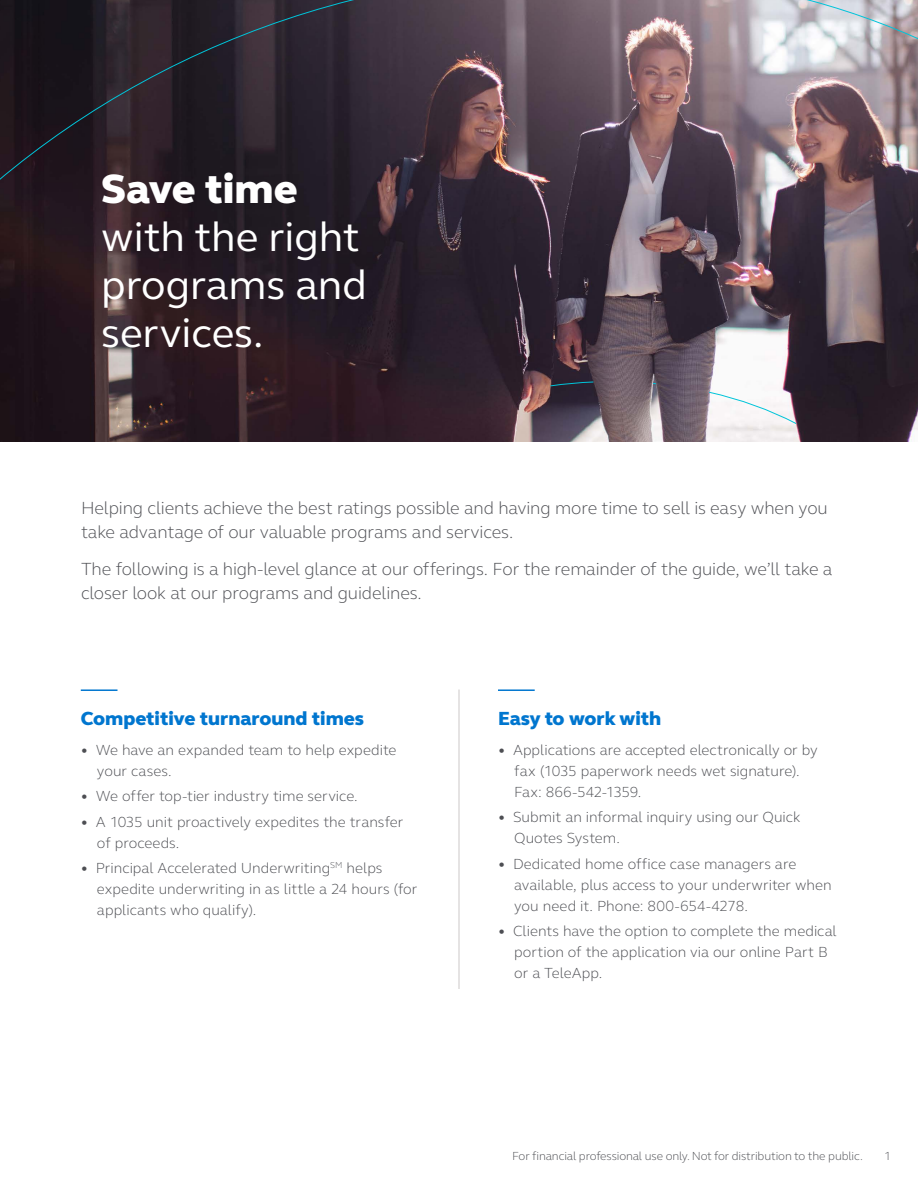
<style>
.page{position:relative;width:918px;height:1188px;background:#fff}
.page>*{position:absolute;margin:0;border:0;box-sizing:border-box;transform-origin:0 0}
.t1{font:42px/48px "FS Elliot Pro";color:#fff}
.t2{font:800 42px "FS Elliot Pro";color:#fff}
.t3{font:800 19.5px "FS Elliot Pro";color:#0076cf}
.t4{font:300 18px/24px "FS Elliot Pro";letter-spacing:-.01em;color:#4d4e53}
.t5{font:300 15px/21px "FS Elliot Pro";color:#4d4e53}
.t6{font:300 12px "FS Elliot Pro";letter-spacing:-.01em;color:#4d4e53}
.s1{font-weight:700}
</style>
<div class="page">
<hr style="left:459px;top:690px;width:1px;height:299px;background:#ccc9c8">
<svg style="left:0;top:0;width:918px;height:442px;background:#4d3f48"></svg>
<hr style="left:81px;top:689px;width:37px;height:2px;background:#0076cf">
<hr style="left:498px;top:689px;width:37px;height:2px;background:#0076cf">
<h1 class="t2" style="left:101px;top:161px;width:198px">Save time</h1>
<h1 class="t1" style="left:101px;top:212px;width:267px">with the right programs and services.</h1>
<p class="t4" style="left:81px;top:495px;width:748px">Helping clients achieve the best ratings possible and having more time to sell is easy when you take advantage of our valuable programs and services.</p>
<p class="t4" style="left:81px;top:557px;width:753px">The following is a high-level glance at our offerings. For the remainder of the guide, we’ll take a closer look at our programs and guidelines.</p>
<h2 class="t3" style="left:81px;top:705px;width:285px">Competitive turnaround times</h2>
<p class="t5" style="left:97px;top:739px;width:301px;text-indent:-16px"><span class="s1">•</span> We have an expanded team to help expedite your cases.</p>
<p class="t5" style="left:81px;top:785px;width:278px"><span class="s1">•</span> We offer top-tier industry time service.</p>
<p class="t5" style="left:97px;top:811px;width:308px;text-indent:-16px"><span class="s1">•</span> A 1035 unit proactively expedites the transfer of proceeds.</p>
<p class="t5" style="left:97px;top:857px;width:322px;text-indent:-16px"><span class="s1">•</span> Principal Accelerated Underwriting<sup>SM</sup> helps expedite underwriting in as little a 24 hours (for applicants who qualify).</p>
<h2 class="t3" style="left:498px;top:705px;width:165px">Easy to work with</h2>
<p class="t5" style="left:514px;top:739px;width:305px;text-indent:-16px"><span class="s1">•</span> Applications are accepted electronically or by fax (1035 paperwork needs wet signature).<br>Fax: 866-542-1359.</p>
<p class="t5" style="left:514px;top:806px;width:288px;text-indent:-16px"><span class="s1">•</span> Submit an informal inquiry using our Quick<br>Quotes System.</p>
<p class="t5" style="left:514px;top:853px;width:319px;text-indent:-16px"><span class="s1">•</span> Dedicated home office case managers are available, plus access to your underwriter when you need it. Phone: 800-654-4278.</p>
<p class="t5" style="left:514px;top:920px;width:324px;text-indent:-16px"><span class="s1">•</span> Clients have the option to complete the medical portion of the application via our online Part B or a TeleApp.</p>
<p class="t6" style="left:512px;top:1147px;width:352px">For financial professional use only. Not for distribution to the public.</p>
<p class="t6" style="left:884px;top:1147px;width:8px">1</p>
</div>
